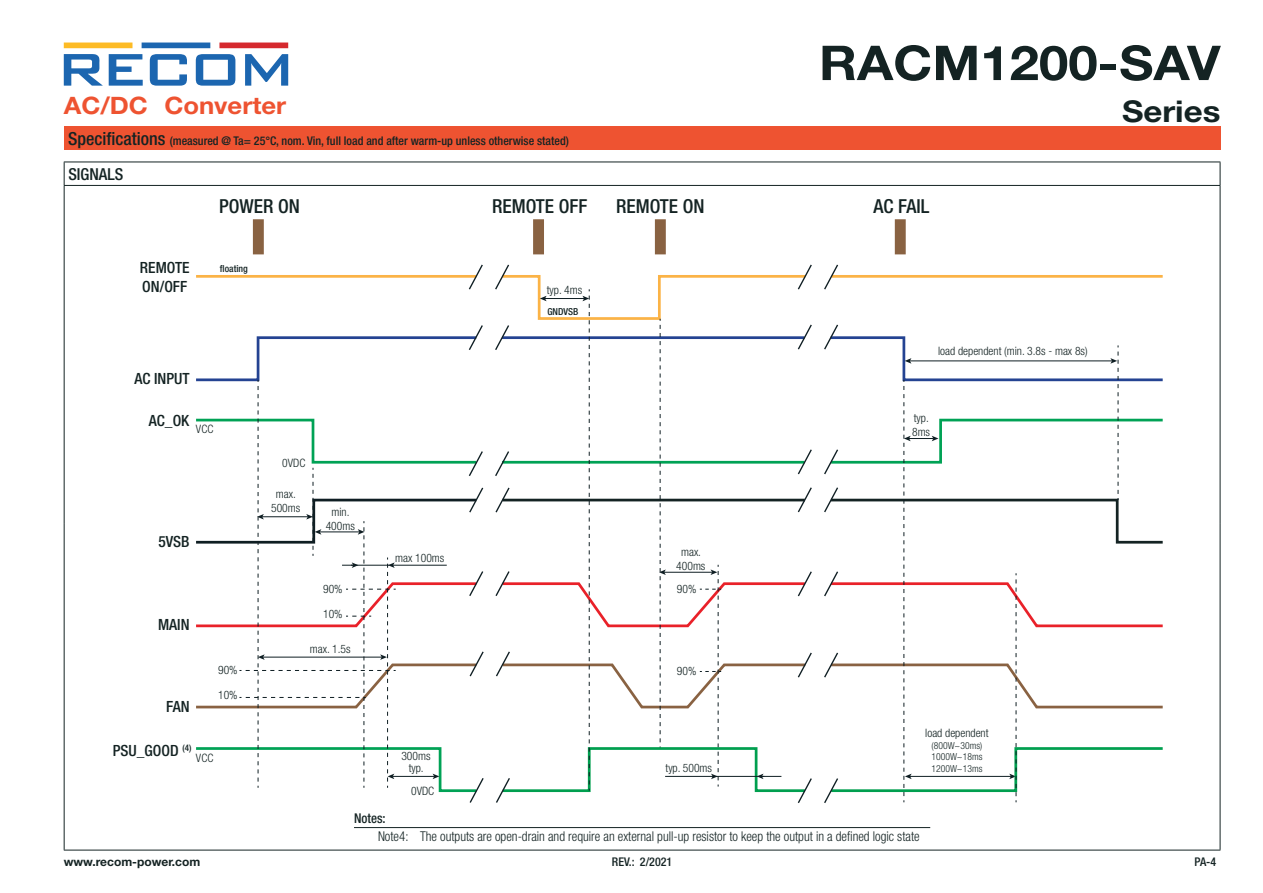
<style>
.page{position:relative;width:1263px;height:893px;background:#fff}
.page>*{position:absolute;margin:0;border:0;box-sizing:border-box;transform-origin:0 0}
.t1{font:700 48px "Helvetica Neue LT";color:#142323;scale:1.1 1}
.t2{font:700 30px "Helvetica Neue LT";color:#142323;scale:1.1 1}
.t3{font:700 24px "Helvetica Neue LT";color:#ee5331;scale:1.07 1}
.t4{font:500 condensed 19.35px "Helvetica Neue";color:#142323}
.t5{font:500 condensed 16.5px "Helvetica Neue LT";color:#142323}
.t6{font:500 condensed 15.45px/18.6px "Helvetica Neue";color:#142323}
.t7{font:300 condensed 13.5px "Helvetica Neue LT";color:#142323;scale:.96 1}
.t8{font:500 condensed 13.5px "Helvetica Neue LT";color:#142323;scale:.96 1}
.t9{font:500 condensed 12px "Helvetica Neue LT";color:#142323}
.t10{font:700 12px "Helvetica Neue LT";color:#142323}
.t11{font:300 condensed 11.55px/14px "Helvetica Neue";color:#142323;text-align:center}
.t12{font:300 condensed 9.6px/11.6px "Helvetica Neue";color:#142323;text-align:justify}
.t13{font:500 condensed 9.6px "Helvetica Neue";color:#142323}
.s1{font-size:18px}
</style>
<div class="page">
<hr style="left:64px;top:185px;width:1156px;height:1px;background:#142323">
<hr style="left:64px;top:162px;width:1156px;height:1px;background:#142323">
<svg style="left:64px;top:162px;width:1px;height:23px"></svg>
<svg style="left:1220px;top:162px;width:1px;height:23px"></svg>
<hr style="left:64px;top:186px;width:1px;height:337px;background:#142323">
<hr style="left:1220px;top:186px;width:1px;height:337px;background:#142323">
<hr style="left:64px;top:523px;width:1px;height:327px;background:#142323">
<hr style="left:1220px;top:523px;width:1px;height:327px;background:#142323">
<hr style="left:64px;top:850px;width:1156px;height:1px;background:#142323">
<div style="left:64px;top:126px;width:1156px;height:23px;background:#ee5331"></div>
<div style="left:64px;top:43px;width:68px;height:5px;background:#fdbb25"></div>
<div style="left:142px;top:43px;width:68px;height:5px;background:#1c66b0"></div>
<div style="left:219px;top:43px;width:69px;height:5px;background:#d5292e"></div>
<svg style="left:64px;top:54px;width:39px;height:32px"></svg>
<svg style="left:109px;top:54px;width:34px;height:32px"></svg>
<svg style="left:150px;top:54px;width:37px;height:32px"></svg>
<svg style="left:196px;top:54px;width:39px;height:32px"></svg>
<svg style="left:245px;top:54px;width:43px;height:32px"></svg>
<hr style="left:196px;top:275px;width:280px;height:3px;background:#fbb346">
<hr style="left:832px;top:275px;width:331px;height:3px;background:#fbb346">
<svg style="left:467px;top:264px;width:16px;height:26px"></svg>
<svg style="left:824px;top:264px;width:15px;height:26px"></svg>
<div style="left:895px;top:219px;width:11px;height:35px;background:#896242"></div>
<div style="left:533px;top:219px;width:11px;height:35px;background:#896242"></div>
<div style="left:655px;top:219px;width:11px;height:35px;background:#896242"></div>
<div style="left:253px;top:219px;width:11px;height:35px;background:#896242"></div>
<svg style="left:196px;top:325px;width:288px;height:478px"></svg>
<svg style="left:495px;top:264px;width:317px;height:539px"></svg>
<svg style="left:824px;top:324px;width:339px;height:479px"></svg>
<hr style="left:354px;top:827px;width:576px;height:1px;background:#142323">
<h3 class="t3" style="left:64px;top:91px;width:209px">AC/DC Converter</h3>
<p class="t9" style="left:68px;top:133px;width:502px"><span class="s1">Specifications</span> (measured @ Ta= 25°C, nom. Vin, full load and after warm-up unless otherwise stated)</p>
<h3 class="t5" style="left:68px;top:164px;width:57px">SIGNALS</h3>
<h3 class="t6" style="left:140px;top:258px;width:51px">REMOTE<br>ON/OFF</h3>
<h3 class="t4" style="left:219px;top:194px;width:82px">POWER ON</h3>
<h3 class="t4" style="left:492px;top:194px;width:97px">REMOTE OFF</h3>
<h3 class="t4" style="left:616px;top:194px;width:90px">REMOTE ON</h3>
<p class="t13" style="left:220px;top:263px;width:29px">floating</p>
<p class="t11" style="left:547px;top:283px;width:37px">typ. 4ms</p>
<p class="t13" style="left:547px;top:306px;width:32px">GNDVSB</p>
<h3 class="t6" style="left:134px;top:369px;width:57px">AC INPUT</h3>
<h3 class="t6" style="left:149px;top:411px;width:42px">AC_OK</h3>
<p class="t11" style="left:196px;top:422px;width:19px">VCC</p>
<h3 class="t6" style="left:158px;top:532px;width:33px">5VSB</h3>
<h3 class="t6" style="left:158px;top:615px;width:33px">MAIN</h3>
<p class="t11" style="left:282px;top:456px;width:25px">0VDC</p>
<p class="t11" style="left:271px;top:487px;width:31px">max.<br>500ms</p>
<p class="t11" style="left:326px;top:505px;width:31px">min.<br>400ms</p>
<p class="t11" style="left:323px;top:581px;width:21px">90%</p>
<p class="t11" style="left:323px;top:607px;width:21px">10%</p>
<p class="t11" style="left:310px;top:642px;width:42px">max. 1.5s</p>
<p class="t11" style="left:395px;top:551px;width:51px">max 100ms</p>
<p class="t11" style="left:676px;top:545px;width:31px">max.<br>400ms</p>
<p class="t11" style="left:677px;top:581px;width:21px">90%</p>
<p class="t11" style="left:218px;top:663px;width:21px">90%</p>
<p class="t11" style="left:677px;top:664px;width:21px">90%</p>
<p class="t11" style="left:218px;top:688px;width:21px">10%</p>
<h3 class="t6" style="left:166px;top:697px;width:25px">FAN</h3>
<h3 class="t6" style="left:113px;top:741px;width:80px">PSU_GOOD <sup>(4)</sup></h3>
<p class="t11" style="left:401px;top:750px;width:31px;line-height:11.6px">300ms typ.</p>
<p class="t11" style="left:196px;top:750px;width:19px">VCC</p>
<p class="t11" style="left:665px;top:761px;width:48px">typ. 500ms</p>
<p class="t11" style="left:411px;top:784px;width:25px">0VDC</p>
<h1 class="t1" style="left:819px;top:33px;width:366px">RACM1200-SAV</h1>
<h2 class="t2" style="left:1122px;top:93px;width:91px">Series</h2>
<h3 class="t4" style="left:874px;top:194px;width:57px">AC FAIL</h3>
<p class="t11" style="left:938px;top:344px;width:151px">load dependent (min. 3.8s - max 8s)</p>
<p class="t11" style="left:912px;top:411px;width:20px;text-align:left">typ.<br>8ms</p>
<p class="t11" style="left:925px;top:726px;width:65px">load dependent</p>
<p class="t12" style="left:931px;top:739px;width:52px">(800W~30ms)<br>1000W~18ms 1200W~13ms</p>
<p class="t8" style="left:354px;top:810px;width:34px">Notes:</p>
<p class="t7" style="left:378px;top:828px;width:566px">Note4: The outputs are open-drain and require an external pull-up resistor to keep the output in a defined logic state</p>
<p class="t10" style="left:64px;top:854px;width:138px">www.recom-power.com</p>
<p class="t9" style="left:612px;top:854px;width:62px">REV.: 2/2021</p>
<p class="t9" style="left:1194px;top:854px;width:23px">PA-4</p>
</div>
